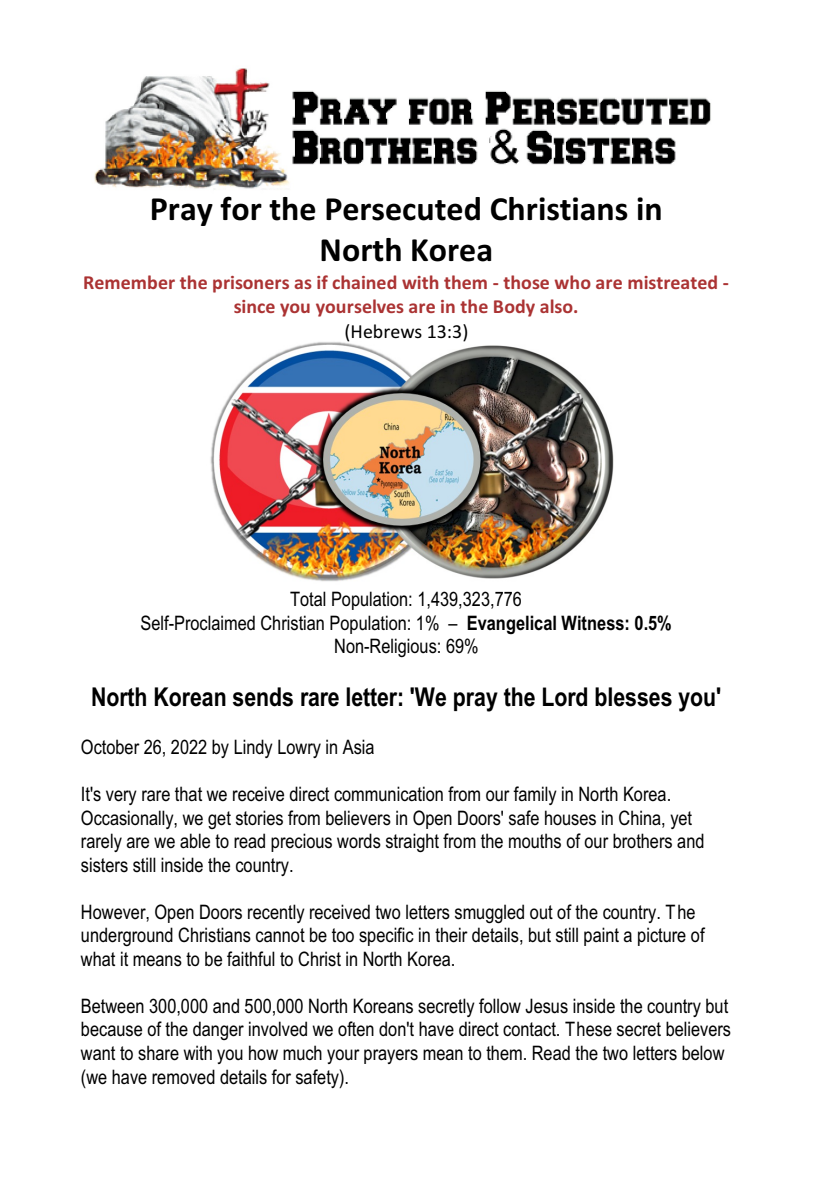
<style>
.page{position:relative;width:840px;height:1191px;background:#fff}
.page>*{position:absolute;margin:0;border:0;box-sizing:border-box;transform-origin:0 0}
.t1{font:700 34px/41.6px "Calibri";color:#000;text-align:center}
.t2{font:700 26px "Arial Narrow";color:#000}
.t3{font:20px/23.6px "Arial Narrow";color:#000}
.t4{font:700 20px/24.2px "Calibri";color:#ab3333;text-align:center}
.t5{font:20px "Calibri";color:#000}
.s1{font-weight:700}
</style>
<div class="page">
<img style="left:94px;top:68px;width:617px;height:122px">
<img style="left:210px;top:342px;width:404px;height:240px">
<h1 class="t1" style="left:150px;top:190px;width:514px">Pray for the Persecuted Christians in<br>North Korea</h1>
<p class="t4" style="left:83px;top:272px;width:647px">Remember the prisoners as if chained with them - those who are mistreated - since you yourselves are in the Body also.</p>
<p class="t5" style="left:344px;top:323px;width:125px">(Hebrews 13:3)</p>
<p class="t3" style="left:140px;top:589px;width:532px;text-align:center">Total Population: 1,439,323,776<br>Self-Proclaimed Christian Population: 1% – <span class="s1">Evangelical Witness: 0.5%<br></span>Non-Religious: 69%</p>
<h2 class="t2" style="left:91px;top:686px;width:631px">North Korean sends rare letter: 'We pray the Lord blesses you'</h2>
<p class="t3" style="left:81px;top:737px;width:295px">October 26, 2022 by Lindy Lowry in Asia</p>
<p class="t3" style="left:81px;top:784px;width:624px">It's very rare that we receive direct communication from our family in North Korea.<br>Occasionally, we get stories from believers in Open Doors' safe houses in China, yet rarely are we able to read precious words straight from the mouths of our brothers and sisters still inside the country.</p>
<p class="t3" style="left:81px;top:902px;width:624px">However, Open Doors recently received two letters smuggled out of the country. The underground Christians cannot be too specific in their details, but still paint a picture of what it means to be faithful to Christ in North Korea.</p>
<p class="t3" style="left:81px;top:996px;width:651px">Between 300,000 and 500,000 North Koreans secretly follow Jesus inside the country but because of the danger involved we often don't have direct contact. These secret believers want to share with you how much your prayers mean to them. Read the two letters below (we have removed details for safety).</p>
</div>
